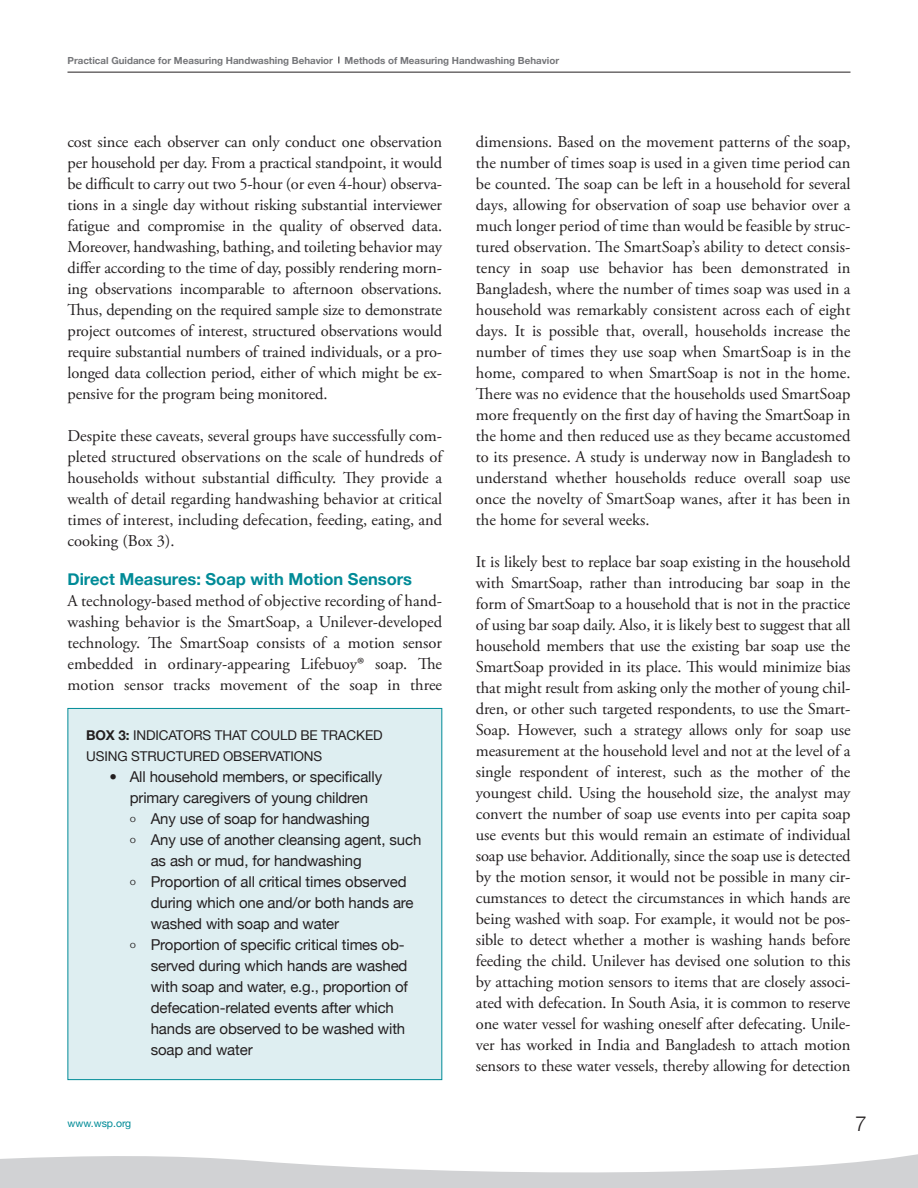
<style>
.page{position:relative;width:918px;height:1188px;background:#fff}
.page>*{position:absolute;margin:0;border:0;box-sizing:border-box;transform-origin:0 0}
.t1{font:300 21px "Helvetica Neue";color:#231f20}
.t2{font:16.5px/21px "Adobe Garamond Pro";color:#231f20;text-align:justify}
.t3{font:700 16.5px "Helvetica Neue";color:#008b97}
.t4{font:15px "Helvetica Neue";letter-spacing:-.01em;color:#231f20}
.t5{font:13.5px/21px "Helvetica Neue";letter-spacing:-.01em;color:#231f20}
.t6{font:10.5px "Helvetica Neue";color:#008b97}
.t7{font:700 9.75px "Helvetica Neue";color:#757679}
.s1{font-size:22.5px}
.s2{font-weight:700}
.s3{font-family:"Adobe Garamond Pro";font-size:12px}
</style>
<div class="page">
<svg style="left:0;top:1154px;width:918px;height:34px"></svg>
<hr style="left:68px;top:72px;width:782px;height:1px;background:#231f20">
<div style="left:68px;top:708px;width:374px;height:372px;background:#deeef1"></div>
<div style="left:68px;top:708px;width:374px;height:372px;border:1px solid #008b97"></div>
<p class="t7" style="left:68px;top:54px;width:493px">Practical Guidance for Measuring Handwashing Behavior Methods of Measuring Handwashing Behavior</p>
<p class="t2" style="left:68px;top:132px;width:376px">cost since each observer can only conduct one observation per household per day. From a practical standpoint, it would be difficult to carry out two 5-hour (or even 4-hour) observa&shy;tions in a single day without risking substantial interviewer fatigue and compromise in the quality of observed data.<br>Moreover, handwashing, bathing, and toileting behavior may differ according to the time of day, possibly rendering morn&shy;ing observations incomparable to afternoon observations.<br>Thus, depending on the required sample size to demonstrate project outcomes of interest, structured observations would require substantial numbers of trained individuals, or a pro&shy;longed data collection period, either of which might be ex&shy;pensive for the program being monitored.</p>
<p class="t2" style="left:68px;top:426px;width:376px">Despite these caveats, several groups have successfully com&shy;pleted structured observations on the scale of hundreds of households without substantial difficulty. They provide a wealth of detail regarding handwashing behavior at critical times of interest, including defecation, feeding, eating, and cooking (Box 3).</p>
<p class="t3" style="left:68px;top:569px;width:346px">Direct Measures: Soap with Motion Sensors</p>
<p class="t2" style="left:68px;top:591px;width:376px">A technology-based method of objective recording of hand&shy;washing behavior is the SmartSoap, a Unilever-developed technology. The SmartSoap consists of a motion sensor embedded in ordinary-appearing Lifebuoy<span class="s1">®</span> soap. The motion sensor tracks movement of the soap in three</p>
<p class="t5" style="left:86px;top:725px;width:298px"><span class="s2">BOX 3:</span> INDICATORS THAT COULD BE TRACKED<br>USING STRUCTURED OBSERVATIONS</p>
<p class="t4" style="left:110px;top:768px;width:274px">• All household members, or specifically</p>
<p class="t4" style="left:130px;top:789px;width:240px">primary caregivers of young children</p>
<p class="t4" style="left:130px;top:810px;width:242px"><span class="s3">0</span> Any use of soap for handwashing</p>
<p class="t4" style="left:130px;top:831px;width:293px"><span class="s3">0</span> Any use of another cleansing agent, such</p>
<p class="t4" style="left:151px;top:852px;width:212px">as ash or mud, for handwashing</p>
<p class="t4" style="left:130px;top:873px;width:278px"><span class="s3">0</span> Proportion of all critical times observed</p>
<p class="t4" style="left:151px;top:894px;width:264px">during which one and/or both hands are</p>
<p class="t4" style="left:151px;top:915px;width:190px">washed with soap and water</p>
<p class="t4" style="left:130px;top:936px;width:276px"><span class="s3">0</span> Proportion of specific critical times ob-</p>
<p class="t4" style="left:151px;top:957px;width:258px">served during which hands are washed</p>
<p class="t4" style="left:151px;top:978px;width:259px">with soap and water, e.g., proportion of</p>
<p class="t4" style="left:151px;top:999px;width:245px">defecation-related events after which</p>
<p class="t4" style="left:151px;top:1020px;width:256px">hands are observed to be washed with</p>
<p class="t4" style="left:151px;top:1041px;width:103px">soap and water</p>
<p class="t2" style="left:476px;top:132px;width:376px">dimensions. Based on the movement patterns of the soap, the number of times soap is used in a given time period can be counted. The soap can be left in a household for several days, allowing for observation of soap use behavior over a much longer period of time than would be feasible by struc&shy;tured observation. The SmartSoap’s ability to detect consis&shy;tency in soap use behavior has been demonstrated in Bangladesh, where the number of times soap was used in a household was remarkably consistent across each of eight days. It is possible that, overall, households increase the number of times they use soap when SmartSoap is in the home, compared to when SmartSoap is not in the home.<br>There was no evidence that the households used SmartSoap more frequently on the first day of having the SmartSoap in the home and then reduced use as they became accustomed to its presence. A study is underway now in Bangladesh to understand whether households reduce overall soap use once the novelty of SmartSoap wanes, after it has been in the home for several weeks.</p>
<p class="t2" style="left:476px;top:552px;width:376px">It is likely best to replace bar soap existing in the household with SmartSoap, rather than introducing bar soap in the form of SmartSoap to a household that is not in the practice of using bar soap daily. Also, it is likely best to suggest that all household members that use the existing bar soap use the SmartSoap provided in its place. This would minimize bias that might result from asking only the mother of young chil&shy;dren, or other such targeted respondents, to use the Smart-Soap. However, such a strategy allows only for soap use measurement at the household level and not at the level of a single respondent of interest, such as the mother of the youngest child. Using the household size, the analyst may convert the number of soap use events into per capita soap use events but this would remain an estimate of individual soap use behavior. Additionally, since the soap use is detected by the motion sensor, it would not be possible in many cir&shy;cumstances to detect the circumstances in which hands are being washed with soap. For example, it would not be pos&shy;sible to detect whether a mother is washing hands before feeding the child. Unilever has devised one solution to this by attaching motion sensors to items that are closely associ&shy;ated with defecation. In South Asia, it is common to reserve one water vessel for washing oneself after defecating. Unile&shy;ver has worked in India and Bangladesh to attach motion sensors to these water vessels, thereby allowing for detection</p>
<p class="t6" style="left:68px;top:1118px;width:65px">www.wsp.org</p>
<p class="t1" style="left:855px;top:1111px;width:13px">7</p>
</div>
